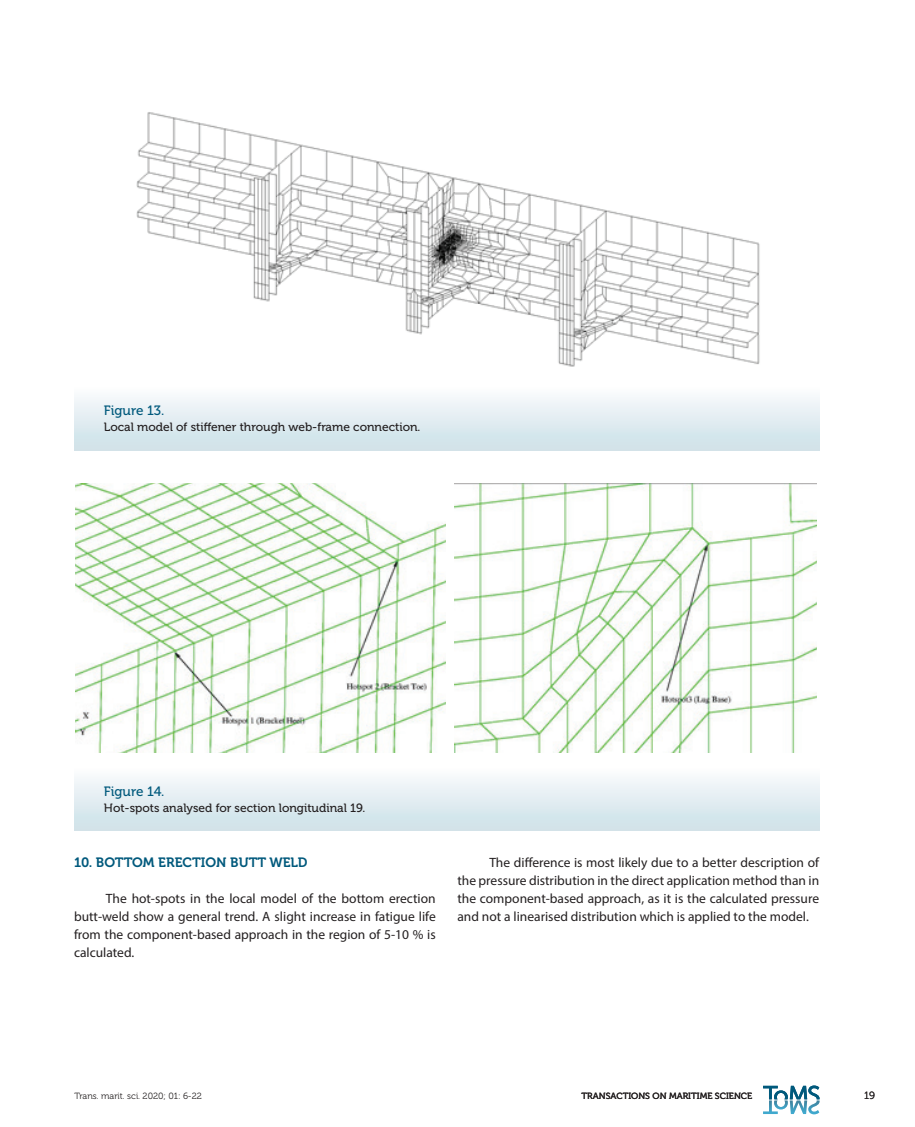
<style>
.page{position:relative;width:915px;height:1127px;background:#fff}
.page>*{position:absolute;margin:0;border:0;box-sizing:border-box;transform-origin:0 0}
.t1{font:13.5px/18px "Myriad Pro";color:#231f20;text-align:justify}
.t2{font:13.5px "Museo 700";color:#00597c}
.t3{font:13.5px "Museo 500";color:#00597c}
.t4{font:12px "Museo 500";color:#231f20}
.t5{font:10.5px "Museo 300";color:#231f20}
.t6{font:9px "Museo 500";color:#231f20}
.t7{font:9px "Museo 300";color:#231f20}
</style>
<div class="page">
<svg style="left:763px;top:1085px;width:56px;height:29px"></svg>
<img style="left:136px;top:112px;width:624px;height:255px">
<div style="left:74px;top:386px;width:744px;height:64px;background:linear-gradient(to bottom,#fdfdfe,#cde1e8)"></div>
<div style="left:74px;top:767px;width:744px;height:64px;background:linear-gradient(to bottom,#fcfcfe,#cde1e8)"></div>
<img style="left:75px;top:483px;width:370px;height:269px">
<img style="left:454px;top:483px;width:362px;height:269px">
<p class="t3" style="left:104px;top:403px;width:62px">Figure 13.</p>
<p class="t4" style="left:104px;top:421px;width:318px">Local model of stiffener through web-frame connection.</p>
<p class="t3" style="left:104px;top:784px;width:62px">Figure 14.</p>
<p class="t4" style="left:104px;top:801px;width:263px">Hot-spots analysed for section longitudinal 19.</p>
<p class="t2" style="left:74px;top:855px;width:235px">10. BOTTOM ERECTION BUTT WELD</p>
<p class="t1" style="left:74px;top:889px;width:363px;text-indent:32px">The hot-spots in the local model of the bottom erection butt-weld show a general trend. A slight increase in fatigue life from the component-based approach in the region of 5-10 % is calculated.</p>
<p class="t1" style="left:457px;top:853px;width:363px;text-indent:32px">The difference is most likely due to a better description of the pressure distribution in the direct application method than in the component-based approach, as it is the calculated pressure and not a linearised distribution which is applied to the model.</p>
<p class="t7" style="left:74px;top:1091px;width:129px">Trans. marit. sci. 2020; 01: 6-22</p>
<p class="t6" style="left:581px;top:1091px;width:172px">TRANSACTIONS ON MARITIME SCIENCE</p>
<p class="t5" style="left:863px;top:1090px;width:12px">19</p>
</div>
